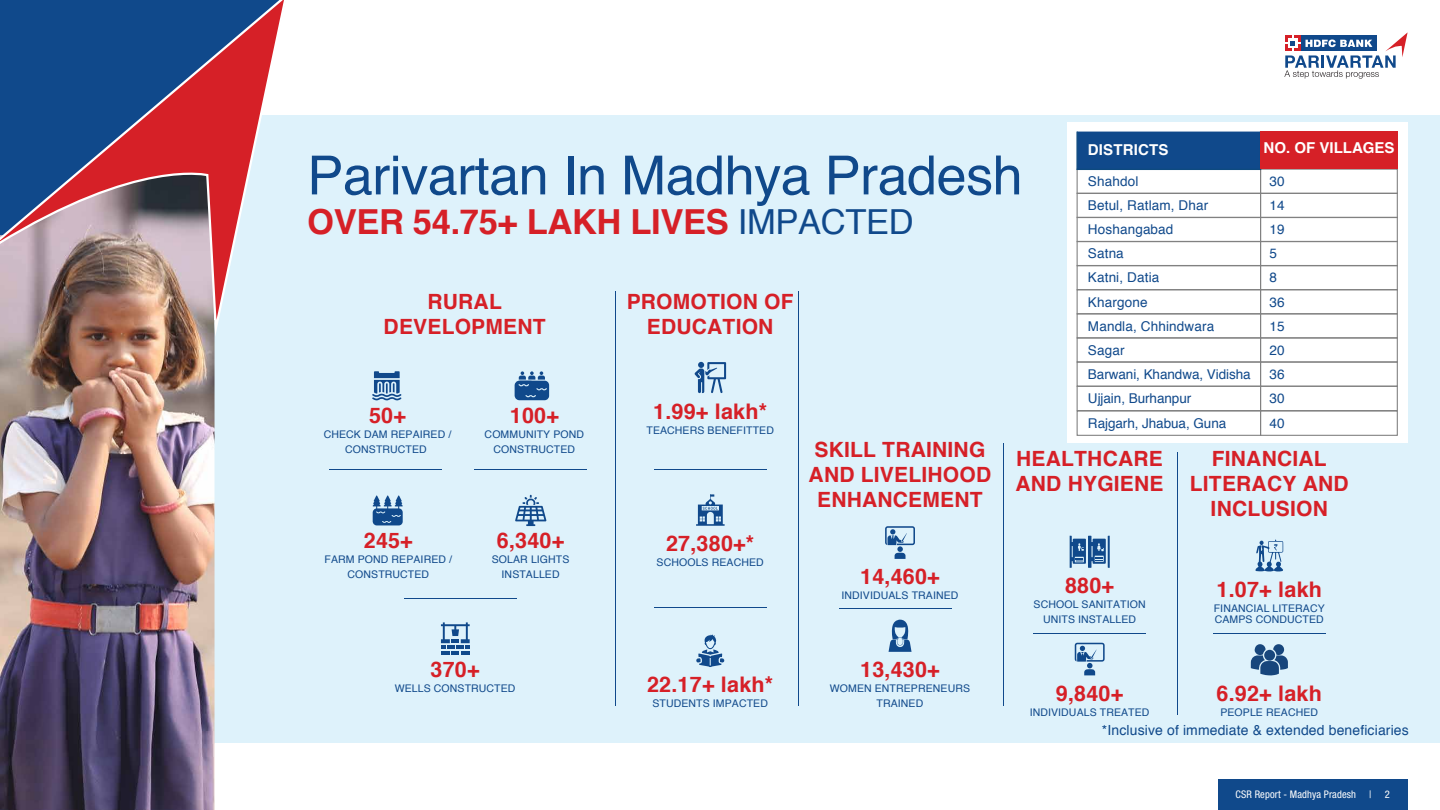
<style>
.page{position:relative;width:1440px;height:810px;background:#fff}
.page>*{position:absolute;margin:0;border:0;box-sizing:border-box;transform-origin:0 0}
.t1{font:54px "Helvetica";letter-spacing:-.01em;color:#10498b}
.t2{font:700 34.5px "Helvetica";letter-spacing:-.01em;color:#d62027}
.t3{font:700 21.52px "Helvetica";letter-spacing:.01em;color:#d62027}
.t4{font:700 21.45px "Helvetica";letter-spacing:.01em;color:#d62027}
.t5{font:700 21px/24.9px "Helvetica";letter-spacing:.01em;color:#d62027;text-align:center}
.t6{font:700 15px "Helvetica";color:#fff}
.t7{font:13.95px "Helvetica";letter-spacing:.01em;color:#10498b}
.t8{font:13.5px/24.1px "Helvetica";letter-spacing:.01em;color:#10498b}
.t9{font:10.5px/15px "Helvetica";letter-spacing:.01em;color:#10498b;text-align:center}
.t10{font:condensed 10.5px "Helvetica Neue LT Std";letter-spacing:.01em;color:#fff}
.s1{font-weight:400;color:#10498b}
</style>
<div class="page">
<svg style="left:1284px;top:32px;width:124px;height:47px"></svg>
<div style="left:0;top:115px;width:1440px;height:628px;background:#def2fb"></div>
<div style="left:1218px;top:779px;width:190px;height:31px;background:#10498b"></div>
<hr style="left:615px;top:291px;width:1px;height:415px;background:#10498b">
<hr style="left:798px;top:292px;width:1px;height:414px;background:#10498b">
<hr style="left:1003px;top:443px;width:1px;height:263px;background:#10498b">
<hr style="left:1177px;top:452px;width:1px;height:263px;background:#10498b">
<svg style="left:696px;top:634px;width:28px;height:33px"></svg>
<svg style="left:696px;top:494px;width:29px;height:32px"></svg>
<svg style="left:694px;top:362px;width:32px;height:31px"></svg>
<hr style="left:654px;top:469px;width:113px;height:1px;background:#10498b">
<hr style="left:654px;top:607px;width:113px;height:1px;background:#10498b">
<svg style="left:889px;top:619px;width:23px;height:33px"></svg>
<svg style="left:885px;top:526px;width:30px;height:33px"></svg>
<svg style="left:1075px;top:643px;width:30px;height:32px"></svg>
<hr style="left:839px;top:608px;width:113px;height:1px;background:#10498b">
<svg style="left:1070px;top:536px;width:40px;height:32px"></svg>
<hr style="left:1033px;top:633px;width:113px;height:1px;background:#10498b">
<hr style="left:1213px;top:633px;width:113px;height:1px;background:#10498b">
<div style="left:1067px;top:122px;width:341px;height:321px;background:#fff"></div>
<div style="left:1260px;top:169px;width:138px;height:25px;border:1px solid #818181"></div>
<div style="left:1077px;top:193px;width:184px;height:25px;border:1px solid #818181"></div>
<div style="left:1260px;top:193px;width:138px;height:25px;border:1px solid #818181"></div>
<div style="left:1077px;top:217px;width:184px;height:25px;border:1px solid #818181"></div>
<div style="left:1260px;top:217px;width:138px;height:25px;border:1px solid #818181"></div>
<div style="left:1077px;top:241px;width:184px;height:25px;border:1px solid #818181"></div>
<div style="left:1260px;top:241px;width:138px;height:25px;border:1px solid #818181"></div>
<div style="left:1077px;top:265px;width:184px;height:25px;border:1px solid #818181"></div>
<div style="left:1260px;top:265px;width:138px;height:25px;border:1px solid #818181"></div>
<div style="left:1077px;top:289px;width:184px;height:25px;border:1px solid #818181"></div>
<div style="left:1260px;top:289px;width:138px;height:25px;border:1px solid #818181"></div>
<div style="left:1077px;top:313px;width:184px;height:26px;border:1px solid #818181"></div>
<div style="left:1260px;top:313px;width:138px;height:26px;border:1px solid #818181"></div>
<div style="left:1077px;top:337px;width:184px;height:26px;border:1px solid #818181"></div>
<div style="left:1260px;top:337px;width:138px;height:26px;border:1px solid #818181"></div>
<div style="left:1077px;top:361px;width:184px;height:26px;border:1px solid #818181"></div>
<div style="left:1260px;top:361px;width:138px;height:26px;border:1px solid #818181"></div>
<div style="left:1077px;top:386px;width:184px;height:25px;border:1px solid #818181"></div>
<div style="left:1260px;top:386px;width:138px;height:25px;border:1px solid #818181"></div>
<div style="left:1077px;top:410px;width:184px;height:26px;border:1px solid #818181"></div>
<div style="left:1260px;top:410px;width:138px;height:26px;border:1px solid #818181"></div>
<img style="left:0;top:325px;width:218px;height:485px">
<svg style="left:0;top:320px;width:219px;height:5px"></svg>
<svg style="left:0;top:0;width:284px;height:320px;background:#806a84"></svg>
<svg style="left:1255px;top:539px;width:29px;height:33px"></svg>
<svg style="left:1251px;top:644px;width:37px;height:31px"></svg>
<div style="left:1076px;top:131px;width:185px;height:39px;background:#10498b;border:1px solid #0e4a80"></div>
<div style="left:1261px;top:132px;width:137px;height:37px;background:#d62027"></div>
<hr style="left:329px;top:469px;width:112px;height:1px;background:#10498b">
<hr style="left:475px;top:469px;width:112px;height:1px;background:#10498b">
<hr style="left:404px;top:598px;width:112px;height:1px;background:#10498b">
<svg style="left:515px;top:495px;width:32px;height:31px"></svg>
<svg style="left:372px;top:371px;width:29px;height:29px"></svg>
<svg style="left:373px;top:495px;width:30px;height:30px"></svg>
<svg style="left:441px;top:622px;width:29px;height:33px"></svg>
<svg style="left:515px;top:371px;width:34px;height:29px"></svg>
<h3 class="t6" style="left:1088px;top:138px;width:82px">DISTRICTS</h3>
<h3 class="t6" style="left:1264px;top:136px;width:133px">NO. OF VILLAGES</h3>
<h1 class="t1" style="left:307px;top:134px;width:717px">Parivartan In Madhya Pradesh</h1>
<h2 class="t2" style="left:307px;top:194px;width:608px">OVER 54.75+ LAKH LIVES <span class="s1">IMPACTED</span></h2>
<p class="t8" style="left:1088px;top:170px;width:122px">Shahdol<br>Betul, Ratlam, Dhar</p>
<p class="t8" style="left:1269px;top:170px;width:17px">30<br>14</p>
<p class="t8" style="left:1088px;top:218px;width:87px">Hoshangabad</p>
<p class="t8" style="left:1269px;top:218px;width:17px">19</p>
<p class="t8" style="left:1088px;top:242px;width:37px">Satna</p>
<p class="t8" style="left:1269px;top:242px;width:9px">5</p>
<p class="t8" style="left:1088px;top:266px;width:73px">Katni, Datia</p>
<p class="t8" style="left:1269px;top:266px;width:9px">8</p>
<p class="t8" style="left:1088px;top:290px;width:61px">Khargone</p>
<p class="t8" style="left:1269px;top:290px;width:17px">36</p>
<p class="t8" style="left:1088px;top:314px;width:128px">Mandla, Chhindwara</p>
<p class="t8" style="left:1269px;top:314px;width:17px">15</p>
<p class="t8" style="left:1088px;top:338px;width:38px">Sagar</p>
<p class="t8" style="left:1269px;top:338px;width:17px">20</p>
<p class="t8" style="left:1088px;top:362px;width:164px">Barwani, Khandwa, Vidisha</p>
<p class="t8" style="left:1269px;top:362px;width:17px">36</p>
<p class="t8" style="left:1088px;top:387px;width:105px">Ujjain, Burhanpur</p>
<p class="t8" style="left:1269px;top:387px;width:17px">30</p>
<p class="t8" style="left:1088px;top:412px;width:140px">Rajgarh, Jhabua, Guna</p>
<p class="t8" style="left:1269px;top:412px;width:17px">40</p>
<h3 class="t5" style="left:627px;top:290px;width:168px">PROMOTION OF<br>EDUCATION</h3>
<h3 class="t5" style="left:384px;top:290px;width:164px">RURAL<br>DEVELOPMENT</h3>
<h3 class="t3" style="left:653px;top:394px;width:115px">1.99+ lakh*</h3>
<p class="t9" style="left:647px;top:423px;width:129px">TEACHERS BENEFITTED</p>
<h3 class="t3" style="left:369px;top:398px;width:38px">50+</h3>
<p class="t9" style="left:324px;top:427px;width:129px">CHECK DAM REPAIRED /<br>CONSTRUCTED</p>
<h3 class="t3" style="left:510px;top:398px;width:51px">100+</h3>
<p class="t9" style="left:485px;top:427px;width:101px">COMMUNITY POND<br>CONSTRUCTED</p>
<h3 class="t5" style="left:809px;top:438px;width:184px">SKILL TRAINING<br>AND LIVELIHOOD<br>ENHANCEMENT</h3>
<h3 class="t5" style="left:1016px;top:447px;width:150px;text-align:left">HEALTHCARE<br>AND HYGIENE</h3>
<h3 class="t5" style="left:1190px;top:447px;width:160px">FINANCIAL<br>LITERACY AND<br>INCLUSION</h3>
<h3 class="t4" style="left:364px;top:523px;width:50px">245+</h3>
<p class="t9" style="left:325px;top:552px;width:129px">FARM POND REPAIRED /<br>CONSTRUCTED</p>
<h3 class="t3" style="left:497px;top:523px;width:69px">6,340+</h3>
<p class="t9" style="left:492px;top:552px;width:79px">SOLAR LIGHTS<br>INSTALLED</p>
<h3 class="t4" style="left:431px;top:652px;width:50px">370+</h3>
<p class="t9" style="left:395px;top:681px;width:122px">WELLS CONSTRUCTED</p>
<h3 class="t3" style="left:666px;top:526px;width:90px">27,380+*</h3>
<p class="t9" style="left:657px;top:555px;width:109px">SCHOOLS REACHED</p>
<h3 class="t3" style="left:647px;top:667px;width:128px">22.17+ lakh*</h3>
<p class="t9" style="left:652px;top:696px;width:117px">STUDENTS IMPACTED</p>
<h3 class="t3" style="left:860px;top:559px;width:81px">14,460+</h3>
<p class="t9" style="left:842px;top:588px;width:118px">INDIVIDUALS TRAINED</p>
<h3 class="t3" style="left:860px;top:652px;width:81px">13,430+</h3>
<p class="t9" style="left:830px;top:681px;width:142px">WOMEN ENTREPRENEURS<br>TRAINED</p>
<h3 class="t3" style="left:1065px;top:568px;width:51px">880+</h3>
<p class="t9" style="left:1034px;top:597px;width:114px">SCHOOL SANITATION<br>UNITS INSTALLED</p>
<h3 class="t3" style="left:1056px;top:676px;width:69px">9,840+</h3>
<p class="t9" style="left:1030px;top:705px;width:121px">INDIVIDUALS TREATED</p>
<h3 class="t3" style="left:1217px;top:572px;width:107px">1.07+ lakh</h3>
<p class="t9" style="left:1214px;top:603px;width:112px;line-height:11.3px;text-align:left">FINANCIAL LITERACY<br>CAMPS CONDUCTED</p>
<h3 class="t3" style="left:1217px;top:676px;width:107px">6.92+ lakh</h3>
<p class="t9" style="left:1220px;top:705px;width:99px">PEOPLE REACHED</p>
<h3 class="t7" style="left:1102px;top:719px;width:308px">*Inclusive of immediate &amp; extended beneficiaries</h3>
<p class="t10" style="left:1236px;top:788px;width:122px">CSR Report - Madhya Pradesh</p>
<p class="t10" style="left:1369px;top:788px;width:4px">|</p>
<p class="t10" style="left:1385px;top:788px;width:7px">2</p>
</div>
